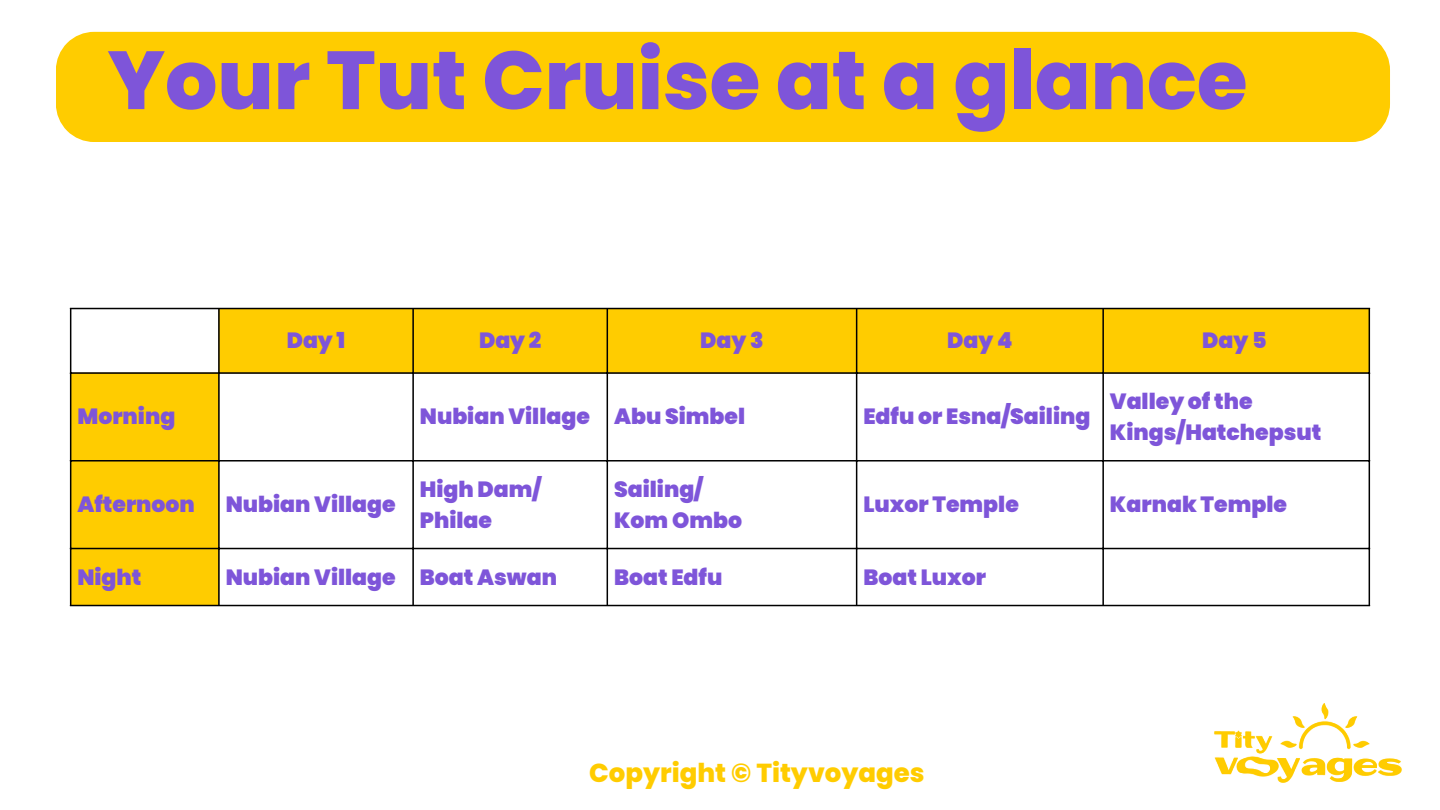
<style>
.page{position:relative;width:1440px;height:810px;background:#fff}
.page>*{position:absolute;margin:0;border:0;box-sizing:border-box;transform-origin:0 0}
.t1{font:800 82.2px "Poppins";color:#7e55d9}
.t2{font:800 26px "Poppins";color:#fc0}
.t3{font:900 22px/30.8px "Poppins";color:#7e55d9}
</style>
<div class="page">
<img style="left:1214px;top:703px;width:188px;height:80px">
<div style="left:56px;top:32px;width:1334px;height:110px;background:#fc0"></div>
<svg style="left:71px;top:309px;width:1298px;height:296px"></svg>
<hr style="left:70px;top:309px;width:1px;height:296px;background:#000">
<hr style="left:218px;top:309px;width:2px;height:296px;background:#000">
<hr style="left:412px;top:309px;width:2px;height:296px;background:#000">
<hr style="left:607px;top:309px;width:1px;height:296px;background:#000">
<hr style="left:856px;top:309px;width:1px;height:296px;background:#000">
<hr style="left:1102px;top:309px;width:2px;height:296px;background:#000">
<hr style="left:1369px;top:309px;width:1px;height:296px;background:#000">
<hr style="left:70px;top:308px;width:1300px;height:1px;background:#000">
<hr style="left:70px;top:372px;width:1300px;height:2px;background:#000">
<hr style="left:70px;top:460px;width:1300px;height:2px;background:#000">
<hr style="left:70px;top:548px;width:1300px;height:1px;background:#000">
<hr style="left:70px;top:605px;width:1300px;height:1px;background:#000">
<p class="t1" style="left:108px;top:23px;width:1141px">Your Tut Cruise at a glance</p>
<p class="t3" style="left:287px;top:325px;width:60px">Day 1</p>
<p class="t3" style="left:479px;top:325px;width:64px">Day 2</p>
<p class="t3" style="left:700px;top:325px;width:65px">Day 3</p>
<p class="t3" style="left:947px;top:325px;width:67px">Day 4</p>
<p class="t3" style="left:1202px;top:325px;width:66px">Day 5</p>
<p class="t3" style="left:77px;top:401px;width:99px">Morning</p>
<p class="t3" style="left:420px;top:401px;width:172px">Nubian Village</p>
<p class="t3" style="left:614px;top:401px;width:133px">Abu Simbel</p>
<p class="t3" style="left:863px;top:401px;width:229px">Edfu or Esna/Sailing</p>
<p class="t3" style="left:1110px;top:386px;width:213px">Valley of the<br>Kings/Hatchepsut</p>
<p class="t3" style="left:77px;top:489px;width:119px">Afternoon</p>
<p class="t3" style="left:226px;top:489px;width:172px">Nubian Village</p>
<p class="t3" style="left:420px;top:474px;width:123px">High Dam/</p>
<p class="t3" style="left:420px;top:504px;width:74px">Philae</p>
<p class="t3" style="left:614px;top:474px;width:91px">Sailing/</p>
<p class="t3" style="left:614px;top:504px;width:129px">Kom Ombo</p>
<p class="t3" style="left:863px;top:489px;width:157px">Luxor Temple</p>
<p class="t3" style="left:1110px;top:489px;width:179px">Karnak Temple</p>
<p class="t3" style="left:77px;top:561px;width:66px">Night</p>
<p class="t3" style="left:226px;top:561px;width:172px">Nubian Village</p>
<p class="t3" style="left:420px;top:561px;width:139px">Boat Aswan</p>
<p class="t3" style="left:614px;top:561px;width:110px">Boat Edfu</p>
<p class="t3" style="left:863px;top:561px;width:124px">Boat Luxor</p>
<p class="t2" style="left:589px;top:754px;width:337px">Copyright © Tityvoyages</p>
</div>
